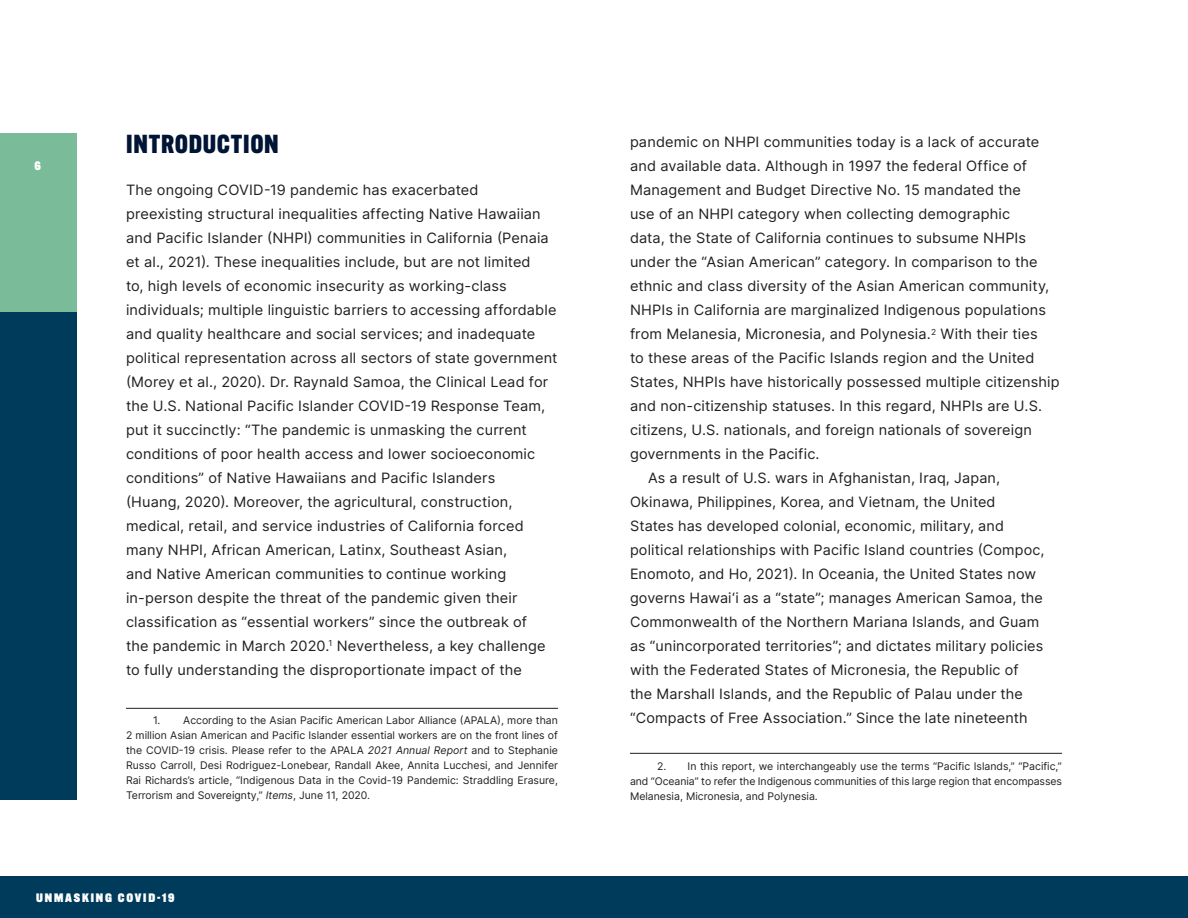
<style>
.page{position:relative;width:1188px;height:918px;background:#fff}
.page>*{position:absolute;margin:0;border:0;box-sizing:border-box;transform-origin:0 0}
._0a_chapter_title{font:800 25.5px "Alternate Gothic ATF";letter-spacing:.025em;color:#001435}
._00body_no_ind{font:14.25px/24px "Inter";letter-spacing:.01em;color:#231f20}
._00body{font:14.25px/24px "Inter";letter-spacing:.01em;color:#231f20}
.t1{font:900 12px "Alternate Gothic ATF";letter-spacing:.15em;color:#fff}
._3a_endnote_text{font:10.5px/15px "Inter";color:#231f20;text-align:justify}
</style>
<div class="page">
<hr style="left:126px;top:708px;width:432px;height:1px;background:#231f20">
<hr style="left:630px;top:753px;width:432px;height:1px;background:#231f20">
<div style="left:0;top:877px;width:1188px;height:41px;background:#003b5c"></div>
<div style="left:0;top:312px;width:76px;height:488px;background:#003b5c"></div>
<div style="left:0;top:134px;width:76px;height:178px;background:#7abb99"></div>
<p class="t1" style="left:34px;top:158px;width:8px">6</p>
<p class="_0a_chapter_title" style="left:126px;top:128px;width:154px">INTRODUCTION</p>
<p class="_00body_no_ind" style="left:126px;top:177px;width:433px">The ongoing COVID-19 pandemic has exacerbated preexisting structural inequalities affecting Native Hawaiian and Pacific Islander (NHPI) communities in California (Penaia et al., 2021). These inequalities include, but are not limited<br>to, high levels of economic insecurity as working-class individuals; multiple linguistic barriers to accessing affordable and quality healthcare and social services; and inadequate political representation across all sectors of state government (Morey et al., 2020). Dr. Raynald Samoa, the Clinical Lead for the U.S. National Pacific Islander COVID-19 Response Team, put it succinctly: “The pandemic is unmasking the current conditions of poor health access and lower socioeconomic conditions” of Native Hawaiians and Pacific Islanders<br>(Huang, 2020). Moreover, the agricultural, construction, medical, retail, and service industries of California forced many NHPI, African American, Latinx, Southeast Asian,<br>and Native American communities to continue working in-person despite the threat of the pandemic given their classification as “essential workers” since the outbreak of<br>the pandemic in March 2020.<sup>1</sup> Nevertheless, a key challenge to fully understanding the disproportionate impact of the</p>
<p class="_3a_endnote_text" style="left:126px;top:713px;width:434px;text-indent:27px">1. According to the Asian Pacific American Labor Alliance (APALA), more than 2 million Asian American and Pacific Islander essential workers are on the front lines of the COVID-19 crisis. Please refer to the APALA 2021 Annual Report and to Stephanie Russo Carroll, Desi Rodriguez-Lonebear, Randall Akee, Annita Lucchesi, and Jennifer Rai Richards’s article, “Indigenous Data in the Covid-19 Pandemic: Straddling Erasure, Terrorism and Sovereignty,” Items, June 11, 2020.</p>
<p class="t1" style="left:36px;top:890px;width:140px">UNMASKING COVID-19</p>
<p class="_00body_no_ind" style="left:630px;top:130px;width:431px">pandemic on NHPI communities today is a lack of accurate and available data. Although in 1997 the federal Office of Management and Budget Directive No. 15 mandated the<br>use of an NHPI category when collecting demographic<br>data, the State of California continues to subsume NHPIs under the “Asian American” category. In comparison to the ethnic and class diversity of the Asian American community, NHPIs in California are marginalized Indigenous populations from Melanesia, Micronesia, and Polynesia.<sup>2</sup> With their ties<br>to these areas of the Pacific Islands region and the United States, NHPIs have historically possessed multiple citizenship and non-citizenship statuses. In this regard, NHPIs are U.S. citizens, U.S. nationals, and foreign nationals of sovereign governments in the Pacific.</p>
<p class="_00body" style="left:630px;top:466px;width:416px;text-indent:18px">As a result of U.S. wars in Afghanistan, Iraq, Japan, Okinawa, Philippines, Korea, and Vietnam, the United<br>States has developed colonial, economic, military, and political relationships with Pacific Island countries (Compoc, Enomoto, and Ho, 2021). In Oceania, the United States now governs Hawai‘i as a “state”; manages American Samoa, the Commonwealth of the Northern Mariana Islands, and Guam as “unincorporated territories”; and dictates military policies with the Federated States of Micronesia, the Republic of<br>the Marshall Islands, and the Republic of Palau under the “Compacts of Free Association.” Since the late nineteenth</p>
<p class="_3a_endnote_text" style="left:630px;top:758px;width:434px;text-indent:27px">2. In this report, we interchangeably use the terms “Pacific Islands,” “Pacific,” and “Oceania” to refer the Indigenous communities of this large region that encompasses Melanesia, Micronesia, and Polynesia.</p>
</div>
